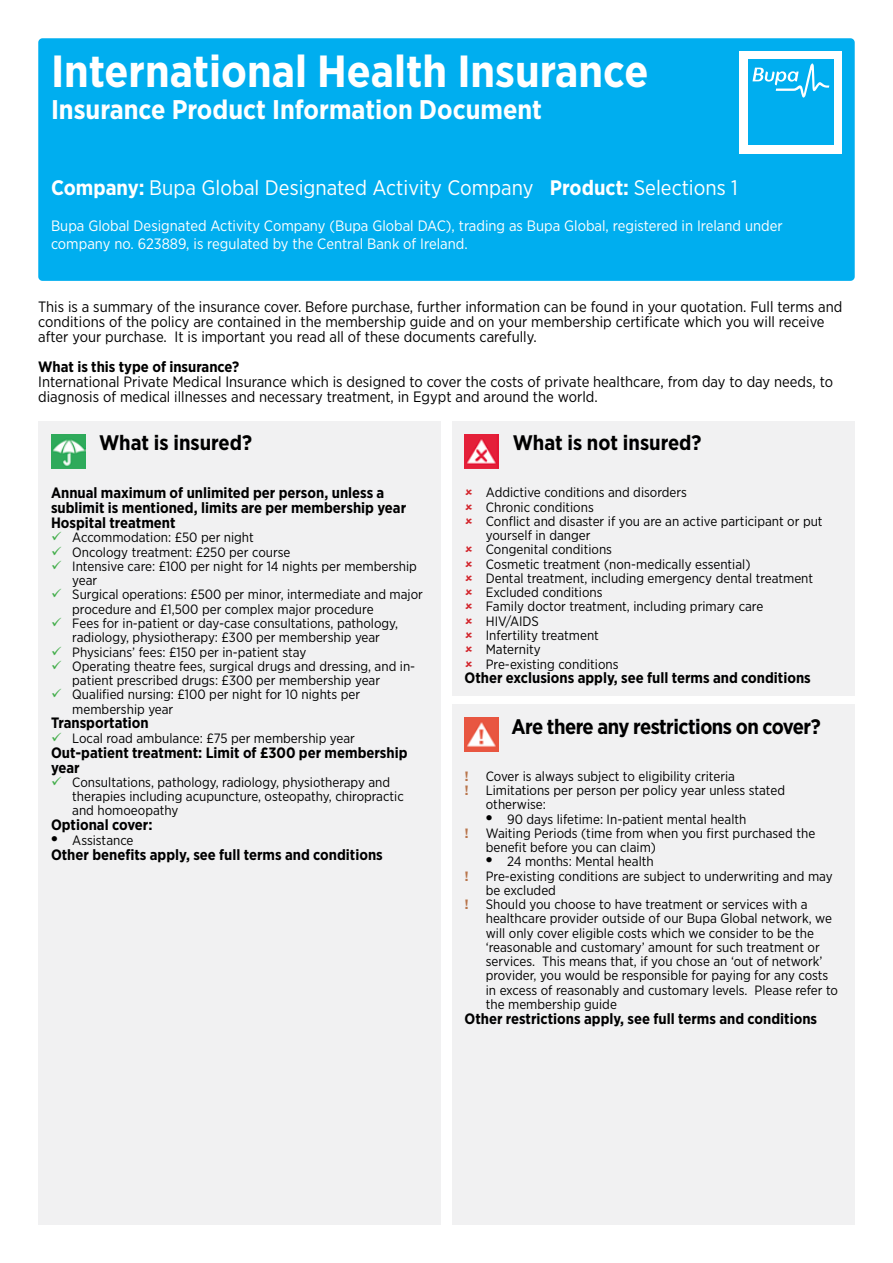
<style>
.page{position:relative;width:893px;height:1263px;background:#fff}
.page>*{position:absolute;margin:0;border:0;box-sizing:border-box;transform-origin:0 0}
.t1{font:700 45px "Gotham Narrow";color:#fff}
.t2{font:700 27px "Gotham Narrow";color:#fff}
.t3{font:21px "Gotham Narrow";color:#fff}
.t4{font:700 21px "Gotham Narrow";color:#000}
.t5{font:700 21px "Gotham Narrow";letter-spacing:-.025em;color:#000}
.t6{font:15px/15px "Gotham Narrow";color:#000}
.t7{font:700 15px/15px "Gotham Narrow";color:#000}
.t8{font:15px/18px "Gotham Narrow";color:#fff}
.t9{font:13.5px/14.2px "Gotham Narrow";color:#000}
.t10{font:700 13.5px "Gotham";color:#b8754c}
.s1{font-weight:700}
.s2{color:#41ad49}
</style>
<div class="page">
<div style="left:38px;top:38px;width:817px;height:243px;background:#00aeef;border-radius:4px"></div>
<div style="left:740px;top:51px;width:102px;height:102px;background:#fff"></div>
<div style="left:748px;top:60px;width:85px;height:85px;background:#00aeef"></div>
<svg style="left:752px;top:63px;width:77px;height:35px"></svg>
<div style="left:38px;top:421px;width:403px;height:804px;background:#f1f1f2"></div>
<img style="left:51px;top:434px;width:34px;height:34px">
<div style="left:452px;top:421px;width:403px;height:275px;background:#f1f1f2"></div>
<img style="left:465px;top:434px;width:34px;height:34px">
<div style="left:452px;top:705px;width:403px;height:520px;background:#f1f1f2"></div>
<img style="left:465px;top:717px;width:34px;height:34px">
<h1 class="t1" style="left:51px;top:42px;width:599px">International Health Insurance</h1>
<h2 class="t2" style="left:51px;top:93px;width:493px">Insurance Product Information Document</h2>
<h3 class="t3" style="left:51px;top:175px;width:688px"><span class="s1">Company:</span> Bupa Global Designated Activity Company <span class="s1">Product:</span> Selections 1</h3>
<p class="t8" style="left:51px;top:216px;width:733px">Bupa Global Designated Activity Company (Bupa Global DAC), trading as Bupa Global, registered in Ireland under company no. 623889, is regulated by the Central Bank of Ireland.</p>
<p class="t6" style="left:38px;top:299px;width:806px">This is a summary of the insurance cover. Before purchase, further information can be found in your quotation. Full terms and conditions of the policy are contained in the membership guide and on your membership certificate which you will receive after your purchase. It is important you read all of these documents carefully.</p>
<p class="t7" style="left:38px;top:359px;width:202px">What is this type of insurance?</p>
<p class="t6" style="left:38px;top:374px;width:796px">International Private Medical Insurance which is designed to cover the costs of private healthcare, from day to day needs, to diagnosis of medical illnesses and necessary treatment, in Egypt and around the world.</p>
<h3 class="t4" style="left:99px;top:429px;width:154px">What is insured?</h3>
<p class="t7" style="left:51px;top:485px;width:357px">Annual maximum of unlimited per person, unless a sublimit is mentioned, limits are per membership year<br>Hospital treatment</p>
<p class="t9" style="left:51px;top:530px;width:204px"><span class="s2">✓</span> Accommodation: £50 per night</p>
<p class="t9" style="left:51px;top:544px;width:241px"><span class="s2">✓</span> Oncology treatment: £250 per course</p>
<p class="t9" style="left:72px;top:559px;width:346px;text-indent:-21px"><span class="s2">✓</span> Intensive care: £100 per night for 14 nights per membership year</p>
<p class="t9" style="left:72px;top:587px;width:352px;text-indent:-21px"><span class="s2">✓</span> Surgical operations: £500 per minor, intermediate and major procedure and £1,500 per complex major procedure</p>
<p class="t9" style="left:51px;top:616px;width:349px;text-align:center"><span class="s2">✓</span> Fees for in-patient or day-case consultations, pathology, radiology, physiotherapy: £300 per membership year</p>
<p class="t9" style="left:51px;top:644px;width:257px"><span class="s2">✓</span> Physicians’ fees: £150 per in-patient stay</p>
<p class="t9" style="left:72px;top:659px;width:344px;text-indent:-21px"><span class="s2">✓</span> Operating theatre fees, surgical drugs and dressing, and in&shy;patient prescribed drugs: £300 per membership year</p>
<p class="t9" style="left:72px;top:687px;width:289px;text-indent:-21px"><span class="s2">✓</span> Qualified nursing: £100 per night for 10 nights per membership year</p>
<p class="t7" style="left:51px;top:715px;width:99px">Transportation</p>
<p class="t9" style="left:51px;top:730px;width:305px"><span class="s2">✓</span> Local road ambulance: £75 per membership year</p>
<p class="t7" style="left:51px;top:745px;width:358px">Out-patient treatment: Limit of £300 per membership year</p>
<p class="t9" style="left:72px;top:775px;width:333px;text-indent:-21px"><span class="s2">✓</span> Consultations, pathology, radiology, physiotherapy and therapies including acupuncture, osteopathy, chiropractic and homoeopathy</p>
<p class="t7" style="left:51px;top:817px;width:103px">Optional cover:</p>
<p class="t9" style="left:51px;top:832px;width:84px">● Assistance</p>
<p class="t7" style="left:51px;top:847px;width:333px">Other benefits apply, see full terms and conditions</p>
<h3 class="t4" style="left:513px;top:429px;width:190px">What is not insured?</h3>
<p class="t9" style="left:486px;top:485px;width:338px">Addictive conditions and disorders<br>Chronic conditions<br>Conflict and disaster if you are an active participant or put yourself in danger<br>Congenital conditions<br>Cosmetic treatment (non-medically essential)<br>Dental treatment, including emergency dental treatment<br>Excluded conditions<br>Family doctor treatment, including primary care<br>HIV/AIDS<br>Infertility treatment<br>Maternity<br>Pre-existing conditions</p>
<p class="t7" style="left:465px;top:670px;width:348px">Other exclusions apply, see full terms and conditions</p>
<h3 class="t5" style="left:512px;top:713px;width:311px">Are there any restrictions on cover?</h3>
<p class="t10" style="left:465px;top:767px;width:6px">!</p>
<p class="t9" style="left:486px;top:769px;width:251px">Cover is always subject to eligibility criteria</p>
<p class="t10" style="left:465px;top:781px;width:6px">!</p>
<p class="t9" style="left:486px;top:783px;width:301px">Limitations per person per policy year unless stated otherwise:</p>
<p class="t9" style="left:486px;top:811px;width:262px">● 90 days lifetime: In-patient mental health</p>
<p class="t10" style="left:465px;top:824px;width:6px">!</p>
<p class="t9" style="left:486px;top:826px;width:331px">Waiting Periods (time from when you first purchased the benefit before you can claim)</p>
<p class="t9" style="left:486px;top:854px;width:169px">● 24 months: Mental health</p>
<p class="t10" style="left:465px;top:867px;width:6px">!</p>
<p class="t9" style="left:486px;top:868px;width:348px">Pre-existing conditions are subject to underwriting and may be excluded</p>
<p class="t10" style="left:465px;top:895px;width:6px">!</p>
<p class="t9" style="left:486px;top:897px;width:354px">Should you choose to have treatment or services with a healthcare provider outside of our Bupa Global network, we will only cover eligible costs which we consider to be the ‘reasonable and customary’ amount for such treatment or services. This means that, if you chose an ‘out of network’ provider, you would be responsible for paying for any costs in excess of reasonably and customary levels. Please refer to the membership guide</p>
<p class="t7" style="left:465px;top:1011px;width:354px">Other restrictions apply, see full terms and conditions</p>
</div>
